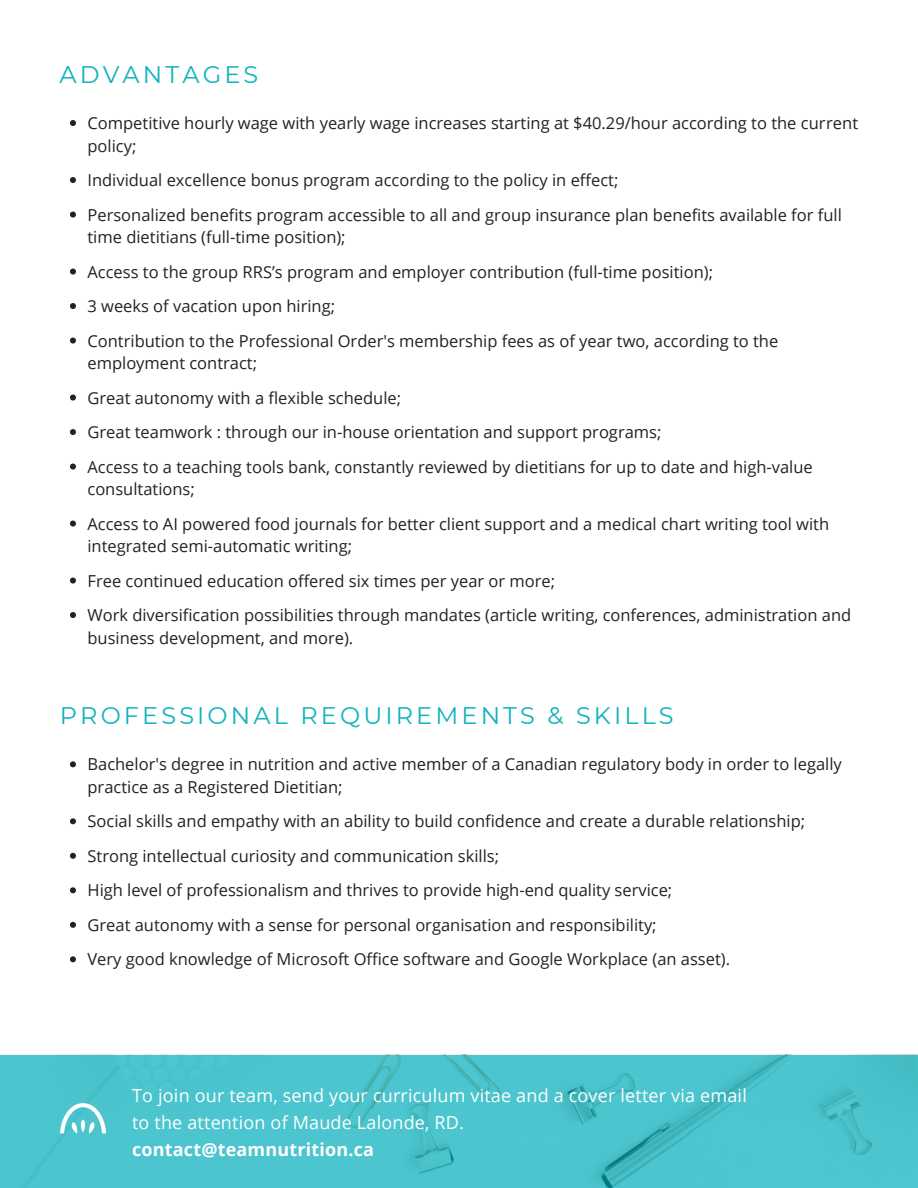
<style>
.page{position:relative;width:918px;height:1188px;background:#fff}
.page>*{position:absolute;margin:0;border:0;box-sizing:border-box;transform-origin:0 0}
.t1{font:24px "Montserrat";letter-spacing:.13em;color:#0fb3bd}
.t2{font:18px/27px "Open Sans";letter-spacing:.01em;color:#fff}
.t3{font:700 18px "Open Sans";letter-spacing:.01em;color:#fff}
.t4{font:16.5px/34.5px "Open Sans";color:#222}
</style>
<div class="page">
<div style="left:0;top:1055px;width:918px;height:132px;background:#4bc5cf"></div>
<img style="left:60px;top:1101px;width:47px;height:33px">
<svg style="left:70px;top:761px;width:6px;height:6px"></svg>
<svg style="left:70px;top:818px;width:6px;height:6px"></svg>
<svg style="left:70px;top:853px;width:6px;height:6px"></svg>
<svg style="left:70px;top:887px;width:6px;height:6px"></svg>
<svg style="left:70px;top:922px;width:6px;height:6px"></svg>
<svg style="left:70px;top:956px;width:6px;height:6px"></svg>
<svg style="left:70px;top:120px;width:6px;height:6px"></svg>
<svg style="left:70px;top:177px;width:6px;height:6px"></svg>
<svg style="left:70px;top:212px;width:6px;height:6px"></svg>
<svg style="left:70px;top:269px;width:6px;height:6px"></svg>
<svg style="left:70px;top:303px;width:6px;height:6px"></svg>
<svg style="left:70px;top:338px;width:6px;height:6px"></svg>
<svg style="left:70px;top:395px;width:6px;height:6px"></svg>
<svg style="left:70px;top:429px;width:6px;height:6px"></svg>
<svg style="left:70px;top:464px;width:6px;height:6px"></svg>
<svg style="left:70px;top:521px;width:6px;height:6px"></svg>
<svg style="left:70px;top:578px;width:6px;height:6px"></svg>
<svg style="left:70px;top:612px;width:6px;height:6px"></svg>
<h1 class="t1" style="left:59px;top:59px;width:200px">ADVANTAGES</h1>
<p class="t4" style="left:88px;top:111px;width:772px;line-height:22.5px">Competitive hourly wage with yearly wage increases starting at $40.29/hour according to the current policy;</p>
<p class="t4" style="left:88px;top:162px;width:756px">Individual excellence bonus program according to the policy in effect;<br>Personalized benefits program accessible to all and group insurance plan benefits available for full</p>
<p class="t4" style="left:88px;top:219px;width:692px">time dietitians (full-time position);<br>Access to the group RRS’s program and employer contribution (full-time position);<br>3 weeks of vacation upon hiring;<br>Contribution to the Professional Order's membership fees as of year two, according to the</p>
<p class="t4" style="left:88px;top:345px;width:727px">employment contract;<br>Great autonomy with a flexible schedule;<br>Great teamwork : through our in-house orientation and support programs;<br>Access to a teaching tools bank, constantly reviewed by dietitians for up to date and high-value</p>
<p class="t4" style="left:88px;top:471px;width:743px">consultations;<br>Access to AI powered food journals for better client support and a medical chart writing tool with</p>
<p class="t4" style="left:88px;top:528px;width:765px">integrated semi-automatic writing;<br>Free continued education offered six times per year or more;<br>Work diversification possibilities through mandates (article writing, conferences, administration and</p>
<p class="t4" style="left:88px;top:620px;width:267px">business development, and more).</p>
<h1 class="t1" style="left:60px;top:701px;width:615px">PROFESSIONAL REQUIREMENTS &amp; SKILLS</h1>
<p class="t4" style="left:88px;top:753px;width:756px;line-height:22.5px">Bachelor's degree in nutrition and active member of a Canadian regulatory body in order to legally practice as a Registered Dietitian;</p>
<p class="t4" style="left:88px;top:804px;width:719px">Social skills and empathy with an ability to build confidence and create a durable relationship; Strong intellectual curiosity and communication skills;<br>High level of professionalism and thrives to provide high-end quality service;<br>Great autonomy with a sense for personal organisation and responsibility;<br>Very good knowledge of Microsoft Office software and Google Workplace (an asset).</p>
<p class="t2" style="left:132px;top:1082px;width:616px">To join our team, send your curriculum vitae and a cover letter via email to the attention of Maude Lalonde, RD.</p>
<p class="t3" style="left:132px;top:1137px;width:243px">contact@teamnutrition.ca</p>
</div>
